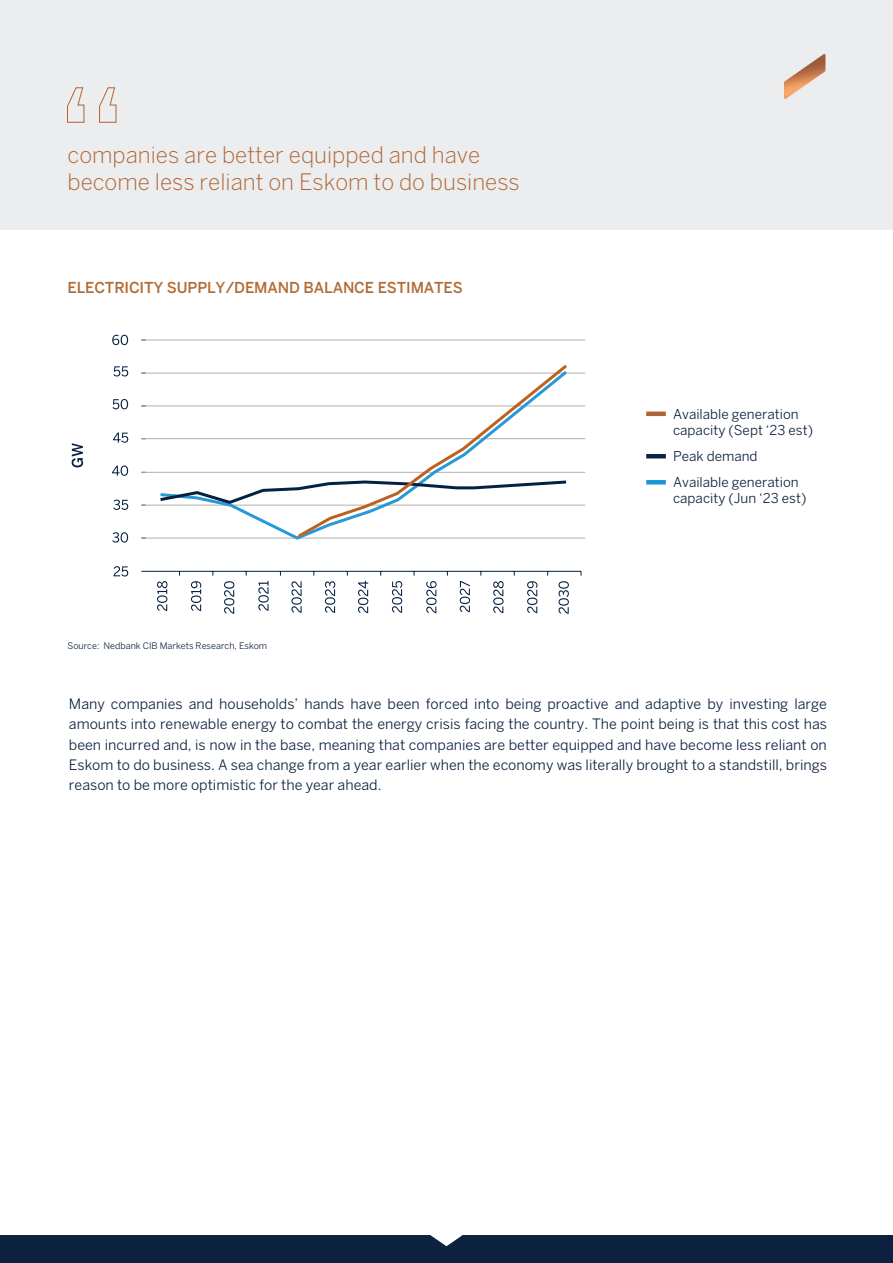
<style>
.page{position:relative;width:893px;height:1263px;background:#fff}
.page>*{position:absolute;margin:0;border:0;box-sizing:border-box;transform-origin:0 0}
.t1{font:300 22.5px/27px "Benton Sans";color:#b16532}
.t2{font:500 15px "Benton Sans";letter-spacing:-.01em;color:#b16c36}
.t3{font:14.25px/20.2px "Benton Sans";color:#0d2240;text-align:justify}
.t4{font:13.5px/16.2px "Benton Sans";color:#0d2240}
.t5{font:9px "Benton Sans";color:#0d2240}
</style>
<div class="page">
<div style="left:0;top:0;width:893px;height:230px;background:#ebedee"></div>
<svg style="left:67px;top:87px;width:49px;height:36px"></svg>
<div style="left:0;top:1235px;width:893px;height:28px;background:#0d2240"></div>
<svg style="left:431px;top:1235px;width:31px;height:11px"></svg>
<svg style="left:72px;top:443px;width:11px;height:24px"></svg>
<svg style="left:114px;top:566px;width:14px;height:10px"></svg>
<svg style="left:157px;top:581px;width:10px;height:30px"></svg>
<svg style="left:191px;top:581px;width:10px;height:30px"></svg>
<svg style="left:224px;top:581px;width:10px;height:33px"></svg>
<svg style="left:258px;top:581px;width:11px;height:30px"></svg>
<svg style="left:291px;top:581px;width:11px;height:32px"></svg>
<svg style="left:325px;top:581px;width:10px;height:32px"></svg>
<svg style="left:358px;top:581px;width:10px;height:32px"></svg>
<svg style="left:392px;top:581px;width:10px;height:32px"></svg>
<svg style="left:426px;top:581px;width:11px;height:32px"></svg>
<svg style="left:460px;top:581px;width:10px;height:31px"></svg>
<svg style="left:493px;top:581px;width:11px;height:32px"></svg>
<svg style="left:527px;top:581px;width:10px;height:32px"></svg>
<svg style="left:558px;top:581px;width:11px;height:33px"></svg>
<svg style="left:112px;top:532px;width:16px;height:11px"></svg>
<svg style="left:113px;top:500px;width:15px;height:10px"></svg>
<svg style="left:112px;top:465px;width:16px;height:11px"></svg>
<svg style="left:113px;top:433px;width:15px;height:10px"></svg>
<svg style="left:112px;top:399px;width:16px;height:10px"></svg>
<svg style="left:113px;top:366px;width:15px;height:10px"></svg>
<svg style="left:112px;top:335px;width:16px;height:10px"></svg>
<hr style="left:141px;top:571px;width:440px;height:1px;background:#052142">
<hr style="left:141px;top:340px;width:444px;height:1px;background:#b0b0b0">
<hr style="left:141px;top:373px;width:444px;height:1px;background:#b0b0b0">
<hr style="left:141px;top:405px;width:444px;height:1px;background:#b0b0b0">
<hr style="left:141px;top:438px;width:444px;height:1px;background:#b0b0b0">
<hr style="left:141px;top:472px;width:444px;height:1px;background:#b0b0b0">
<hr style="left:141px;top:505px;width:444px;height:1px;background:#b0b0b0">
<hr style="left:141px;top:538px;width:444px;height:1px;background:#b0b0b0">
<svg style="left:158px;top:372px;width:137px;height:167px"></svg>
<svg style="left:157px;top:479px;width:138px;height:26px"></svg>
<svg style="left:295px;top:364px;width:275px;height:176px"></svg>
<hr style="left:646px;top:412px;width:20px;height:4px;background:#b16532">
<hr style="left:646px;top:454px;width:20px;height:4px;background:#0d2240">
<hr style="left:646px;top:480px;width:20px;height:4px;background:#1799d6">
<img style="left:784px;top:54px;width:41px;height:45px">
<h1 class="t1" style="left:68px;top:141px;width:454px">companies are better equipped and have become less reliant on Eskom to do business</h1>
<p class="t2" style="left:68px;top:278px;width:397px">ELECTRICITY SUPPLY/DEMAND BALANCE ESTIMATES</p>
<p class="t5" style="left:68px;top:641px;width:201px">Source: Nedbank CIB Markets Research, Eskom</p>
<p class="t4" style="left:673px;top:406px;width:141px">Available generation capacity (Sept ‘23 est)</p>
<p class="t4" style="left:673px;top:443px;width:127px;line-height:26.1px">Peak demand<br>Available generation</p>
<p class="t4" style="left:673px;top:490px;width:135px">capacity (Jun ‘23 est)</p>
<p class="t3" style="left:69px;top:693px;width:759px">Many companies and households’ hands have been forced into being proactive and adaptive by investing large amounts into renewable energy to combat the energy crisis facing the country. The point being is that this cost has been incurred and, is now in the base, meaning that companies are better equipped and have become less reliant on Eskom to do business. A sea change from a year earlier when the economy was literally brought to a standstill, brings reason to be more optimistic for the year ahead.</p>
</div>
